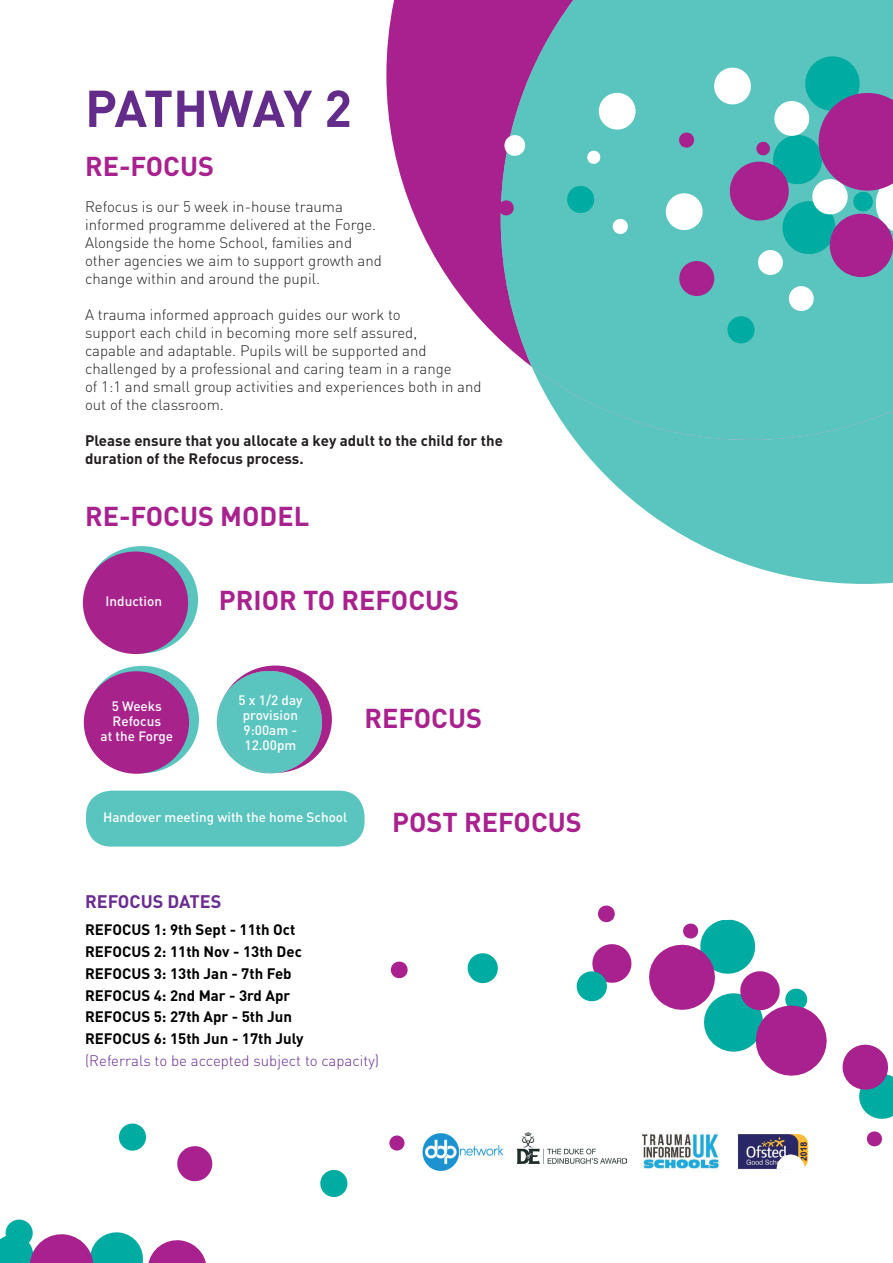
<style>
.page{position:relative;width:893px;height:1263px;background:#fff}
.page>*{position:absolute;margin:0;border:0;box-sizing:border-box;transform-origin:0 0}
.t1{font:700 51px "DIN";letter-spacing:-.025em;color:#632c8b}
.t2{font:700 27px "DIN";color:#a9218e}
.t3{font:700 18px "DIN";color:#692c91}
.t4{font:300 15px/18px "DIN";color:#231f20}
.t5{font:700 15px/21.8px "DIN";color:#000001}
.t6{font:700 15px/18px "DIN";color:#231f20}
.t7{font:300 15px "DIN";color:#692c91}
.t8{font:500 13.5px/15px "DIN";color:#fff;text-align:center}
</style>
<div class="page">
<svg style="left:320px;top:1169px;width:28px;height:28px"></svg>
<svg style="left:389px;top:1135px;width:16px;height:16px"></svg>
<svg style="left:0;top:1123px;width:213px;height:140px"></svg>
<svg style="left:386px;top:0;width:115px;height:341px;fill:#a9218e"></svg>
<svg style="left:575px;top:440px;width:318px;height:144px;fill:#5ac4be"></svg>
<svg style="left:501px;top:0;width:392px;height:440px;background:#65bcbd"></svg>
<svg style="left:842px;top:1044px;width:51px;height:103px"></svg>
<svg style="left:467px;top:953px;width:31px;height:31px"></svg>
<svg style="left:390px;top:961px;width:18px;height:18px"></svg>
<svg style="left:598px;top:905px;width:17px;height:18px"></svg>
<svg style="left:649px;top:919px;width:178px;height:157px"></svg>
<svg style="left:576px;top:944px;width:56px;height:58px"></svg>
<div style="left:85px;top:546px;width:113px;height:107px;background:#5ac4be;border-radius:50%"></div>
<div style="left:83px;top:551px;width:105px;height:103px;background:#a8228c;border-radius:50%"></div>
<img style="left:422px;top:1133px;width:81px;height:38px">
<img style="left:517px;top:1132px;width:110px;height:31px">
<img style="left:738px;top:1134px;width:71px;height:35px">
<img style="left:776px;top:1154px;width:29px;height:15px">
<img style="left:642px;top:1133px;width:77px;height:37px">
<div style="left:86px;top:666px;width:113px;height:107px;background:#5ac4be;border-radius:50%"></div>
<div style="left:84px;top:671px;width:105px;height:103px;background:#a8228c;border-radius:50%"></div>
<div style="left:219px;top:665px;width:113px;height:108px;background:#a8228c;border-radius:50%"></div>
<svg style="left:217px;top:671px;width:105px;height:102px"></svg>
<svg style="left:565px;top:184px;width:31px;height:31px"></svg>
<svg style="left:596px;top:90px;width:42px;height:42px"></svg>
<svg style="left:503px;top:134px;width:24px;height:23px"></svg>
<svg style="left:612px;top:218px;width:17px;height:17px"></svg>
<svg style="left:498px;top:199px;width:17px;height:18px"></svg>
<svg style="left:663px;top:53px;width:230px;height:292px;background:#6da6b7"></svg>
<svg style="left:586px;top:150px;width:15px;height:15px"></svg>
<div style="left:86px;top:791px;width:279px;height:56px;background:#5ac4be;border-radius:26px"></div>
<h1 class="t1" style="left:85px;top:75px;width:268px">PATHWAY 2</h1>
<h2 class="t2" style="left:85px;top:148px;width:131px">RE-FOCUS</h2>
<p class="t4" style="left:85px;top:197px;width:298px">Refocus is our 5 week in-house trauma informed programme delivered at the Forge.<br>Alongside the home School, families and other agencies we aim to support growth and change within and around the pupil.</p>
<p class="t4" style="left:85px;top:305px;width:398px">A trauma informed approach guides our work to<br>support each child in becoming more self assured,<br>capable and adaptable. Pupils will be supported and challenged by a professional and caring team in a range<br>of 1:1 and small group activities and experiences both in and out of the classroom.</p>
<p class="t6" style="left:85px;top:431px;width:419px">Please ensure that you allocate a key adult to the child for the duration of the Refocus process.</p>
<h2 class="t2" style="left:85px;top:498px;width:226px">RE-FOCUS MODEL</h2>
<p class="t8" style="left:106px;top:593px;width:58px">Induction</p>
<h2 class="t2" style="left:219px;top:582px;width:242px">PRIOR TO REFOCUS</h2>
<p class="t8" style="left:101px;top:698px;width:74px">5 Weeks<br>Refocus<br>at the Forge</p>
<p class="t8" style="left:238px;top:692px;width:66px">5 x 1/2 day provision<br>9:00am -<br>12.00pm</p>
<h2 class="t2" style="left:365px;top:701px;width:119px">REFOCUS</h2>
<p class="t8" style="left:103px;top:809px;width:246px">Handover meeting with the home School</p>
<h2 class="t2" style="left:392px;top:805px;width:191px">POST REFOCUS</h2>
<p class="t3" style="left:85px;top:889px;width:138px">REFOCUS DATES</p>
<p class="t5" style="left:85px;top:918px;width:220px">REFOCUS 1: 9th Sept - 11th Oct<br>REFOCUS 2: 11th Nov - 13th Dec<br>REFOCUS 3: 13th Jan - 7th Feb<br>REFOCUS 4: 2nd Mar - 3rd Apr<br>REFOCUS 5: 27th Apr - 5th Jun<br>REFOCUS 6: 15th Jun - 17th July</p>
<p class="t7" style="left:85px;top:1051px;width:296px">(Referrals to be accepted subject to capacity)</p>
</div>
